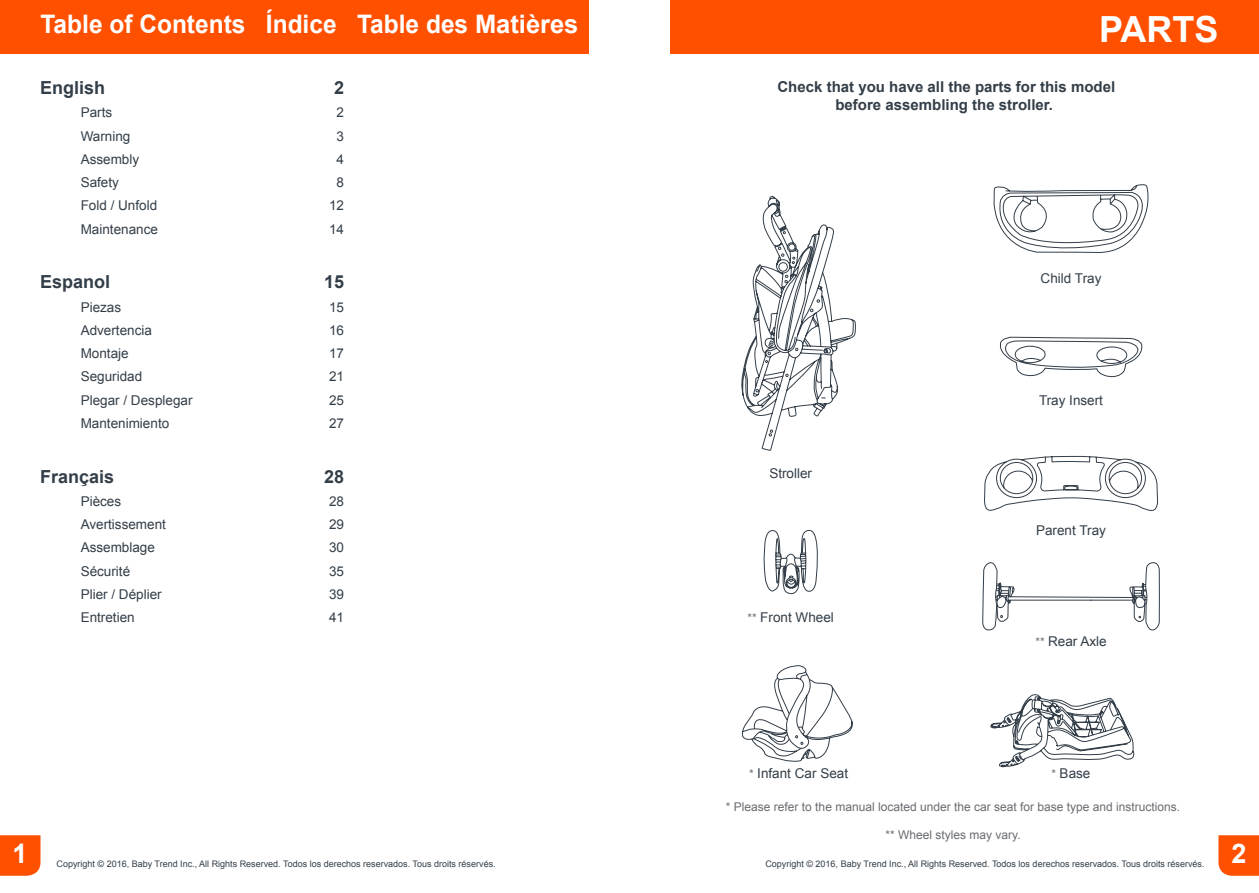
<style>
.page{position:relative;width:1259px;height:893px;background:#fff}
.page>*{position:absolute;margin:0;border:0;box-sizing:border-box;transform-origin:0 0}
.t1{font:700 36px "Arial";color:#fff}
.t2{font:700 27px "Arial";color:#fff}
.t3{font:700 25.5px "Arial";color:#fff;scale:.96 1}
.t4{font:700 18px "Arial";color:#333e48}
.t5{font:700 15px/18px "Arial";color:#333e48;text-align:center}
.t6{font:13.5px "Arial";color:#333e48}
.t7{font:12px "Arial";color:#696c71}
.t8{font:9px "Arial";color:#333e48}
.s1{font-size:12px;color:#696c71}
</style>
<div class="page">
<svg style="left:1218px;top:835px;width:41px;height:41px;background:#ff570b"></svg>
<div style="left:670px;top:0;width:589px;height:54px;background:#ff5000"></div>
<div style="left:0;top:835px;width:40px;height:41px;background:#ff5000"></div>
<div style="left:0;top:0;width:589px;height:54px;background:#ff5000"></div>
<svg style="left:993px;top:184px;width:156px;height:69px"></svg>
<svg style="left:763px;top:530px;width:55px;height:65px"></svg>
<svg style="left:741px;top:195px;width:115px;height:256px"></svg>
<svg style="left:999px;top:336px;width:144px;height:41px"></svg>
<svg style="left:741px;top:665px;width:112px;height:97px"></svg>
<svg style="left:982px;top:455px;width:178px;height:312px"></svg>
<h3 class="t3" style="left:40px;top:9px;width:562px">Table of Contents Índice Table des Matières</h3>
<h3 class="t4" style="left:40px;top:78px;width:67px">English</h3>
<h3 class="t4" style="left:334px;top:78px;width:12px">2</h3>
<p class="t6" style="left:81px;top:104px;width:33px">Parts</p>
<p class="t6" style="left:336px;top:104px;width:9px">2</p>
<p class="t6" style="left:81px;top:127px;width:51px">Warning</p>
<p class="t6" style="left:336px;top:127px;width:9px">3</p>
<p class="t6" style="left:81px;top:150px;width:60px">Assembly</p>
<p class="t6" style="left:336px;top:150px;width:9px">4</p>
<p class="t6" style="left:81px;top:174px;width:40px">Safety</p>
<p class="t6" style="left:336px;top:174px;width:9px">8</p>
<p class="t6" style="left:81px;top:197px;width:78px">Fold / Unfold</p>
<p class="t6" style="left:329px;top:197px;width:17px">12</p>
<p class="t6" style="left:81px;top:220px;width:79px">Maintenance</p>
<p class="t6" style="left:329px;top:220px;width:17px">14</p>
<h3 class="t4" style="left:40px;top:272px;width:72px">Espanol</h3>
<h3 class="t4" style="left:324px;top:272px;width:22px">15</h3>
<p class="t6" style="left:81px;top:298px;width:42px">Piezas</p>
<p class="t6" style="left:329px;top:298px;width:17px">15</p>
<p class="t6" style="left:81px;top:321px;width:73px">Advertencia</p>
<p class="t6" style="left:329px;top:321px;width:17px">16</p>
<p class="t6" style="left:81px;top:345px;width:50px">Montaje</p>
<p class="t6" style="left:329px;top:345px;width:17px">17</p>
<p class="t6" style="left:81px;top:368px;width:63px">Seguridad</p>
<p class="t6" style="left:329px;top:368px;width:17px">21</p>
<p class="t6" style="left:81px;top:391px;width:113px">Plegar / Desplegar</p>
<p class="t6" style="left:329px;top:391px;width:17px">25</p>
<p class="t6" style="left:81px;top:414px;width:90px">Mantenimiento</p>
<p class="t6" style="left:329px;top:414px;width:17px">27</p>
<h3 class="t4" style="left:40px;top:466px;width:76px">Français</h3>
<h3 class="t4" style="left:324px;top:466px;width:22px">28</h3>
<p class="t6" style="left:81px;top:492px;width:42px">Pièces</p>
<p class="t6" style="left:329px;top:492px;width:17px">28</p>
<p class="t6" style="left:81px;top:516px;width:87px">Avertissement</p>
<p class="t6" style="left:329px;top:516px;width:17px">29</p>
<p class="t6" style="left:81px;top:539px;width:76px">Assemblage</p>
<p class="t6" style="left:329px;top:539px;width:17px">30</p>
<p class="t6" style="left:81px;top:562px;width:51px">Sécurité</p>
<p class="t6" style="left:329px;top:562px;width:17px">35</p>
<p class="t6" style="left:81px;top:585px;width:83px">Plier / Déplier</p>
<p class="t6" style="left:329px;top:585px;width:17px">39</p>
<p class="t6" style="left:81px;top:609px;width:56px">Entretien</p>
<p class="t6" style="left:329px;top:609px;width:17px">41</p>
<h1 class="t1" style="left:1099px;top:9px;width:121px">PARTS</h1>
<p class="t5" style="left:777px;top:78px;width:339px">Check that you have all the parts for this model before assembling the stroller.</p>
<p class="t6" style="left:1040px;top:269px;width:62px">Child Tray</p>
<p class="t6" style="left:769px;top:464px;width:44px">Stroller</p>
<p class="t6" style="left:747px;top:609px;width:88px"><span class="s1">**</span> Front Wheel</p>
<p class="t6" style="left:1039px;top:392px;width:66px">Tray Insert</p>
<p class="t6" style="left:1036px;top:521px;width:71px">Parent Tray</p>
<p class="t6" style="left:1035px;top:632px;width:73px"><span class="s1">**</span> Rear Axle</p>
<h2 class="t2" style="left:13px;top:839px;width:17px">1</h2>
<p class="t6" style="left:749px;top:764px;width:100px"><span class="s1">*</span> Infant Car Seat</p>
<p class="t6" style="left:1051px;top:764px;width:40px"><span class="s1">*</span> Base</p>
<p class="t7" style="left:726px;top:798px;width:456px">* Please refer to the manual located under the car seat for base type and instructions.</p>
<p class="t7" style="left:885px;top:827px;width:137px">** Wheel styles may vary.</p>
<p class="t8" style="left:57px;top:858px;width:441px">Copyright © 2016, Baby Trend Inc., All Rights Reserved. Todos los derechos reservados. Tous droits réservés.</p>
<p class="t8" style="left:765px;top:858px;width:441px">Copyright © 2016, Baby Trend Inc., All Rights Reserved. Todos los derechos reservados. Tous droits réservés.</p>
<h2 class="t2" style="left:1231px;top:839px;width:17px">2</h2>
</div>
